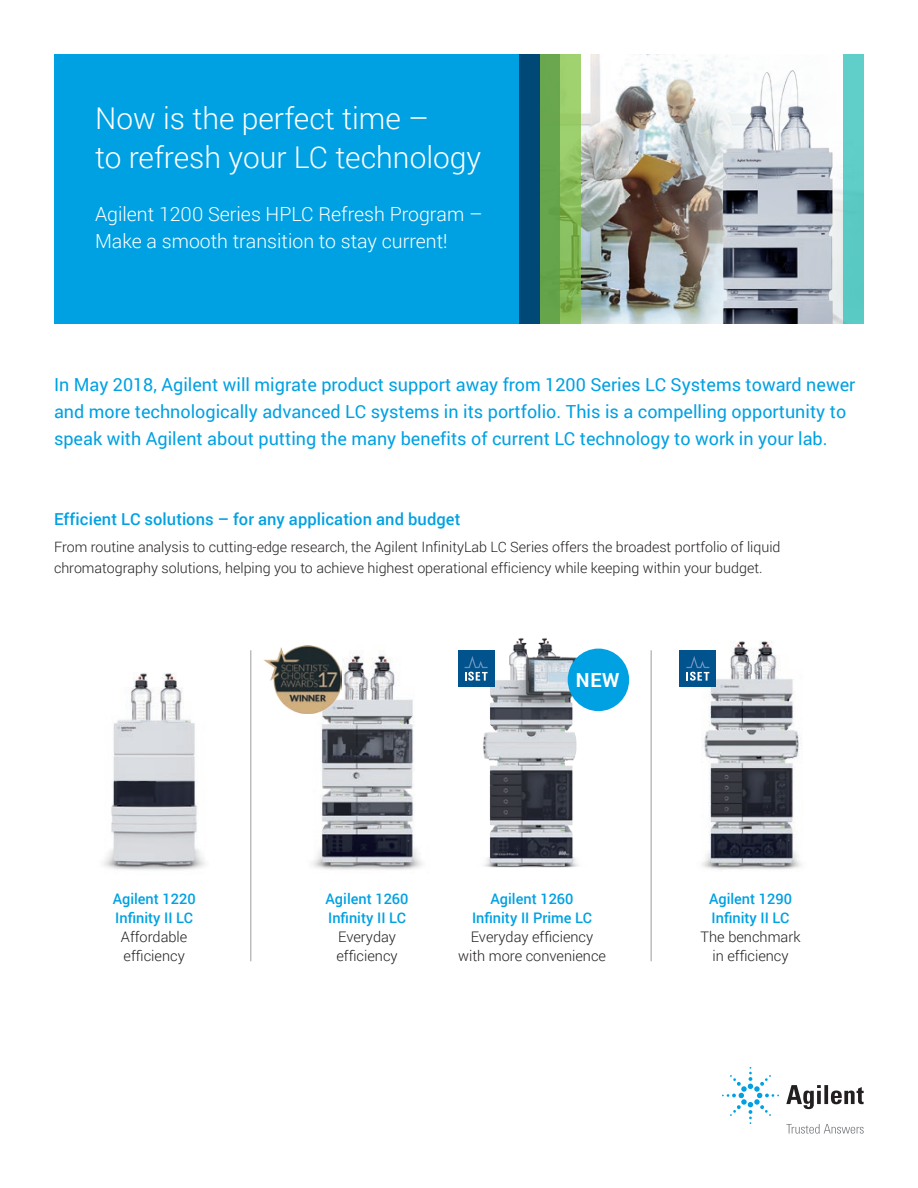
<style>
.page{position:relative;width:918px;height:1188px;background:#fff}
.page>*{position:absolute;margin:0;border:0;box-sizing:border-box;transform-origin:0 0}
.t1{font:300 30px/39px "Roboto";color:#fff}
.t2{font:300 19.5px/27px "Roboto";color:#fff}
.t3{font:700 19.5px "Roboto";color:#fff}
.t4{font:18px/27px "Roboto";color:#00a1e3}
.t5{font:500 16.5px "Roboto";letter-spacing:.005em;color:#00a1e3}
.t6{font:300 14.55px/18.9px "Roboto";color:#231f20;text-align:center}
.t7{font:500 14.55px/18.9px "Roboto";color:#00a1e3}
.t8{font:300 14.25px/21px "Roboto";color:#231f20}
</style>
<div class="page">
<div style="left:54px;top:54px;width:486px;height:270px;background:#00a1e3"></div>
<img style="left:580px;top:54px;width:264px;height:270px">
<div style="left:520px;top:54px;width:40px;height:270px;background:#004976"></div>
<svg style="left:540px;top:54px;width:40px;height:270px;background:#7ab255"></svg>
<div style="left:844px;top:54px;width:20px;height:270px;background:#5dccc6"></div>
<img style="left:458px;top:638px;width:154px;height:230px">
<div style="left:458px;top:650px;width:36px;height:36px;background:#00538d"></div>
<svg style="left:465px;top:656px;width:23px;height:25px"></svg>
<div style="left:568px;top:649px;width:61px;height:62px;background:#00a1e3;border-radius:50%"></div>
<img style="left:102px;top:673px;width:103px;height:197px">
<img style="left:299px;top:654px;width:123px;height:216px">
<img style="left:679px;top:641px;width:123px;height:229px">
<hr style="left:250px;top:650px;width:1px;height:311px;background:#9b9da0">
<hr style="left:651px;top:650px;width:1px;height:311px;background:#9b9da0">
<img style="left:263px;top:645px;width:79px;height:68px">
<img style="left:704px;top:57px;width:140px;height:267px">
<div style="left:680px;top:650px;width:36px;height:36px;background:#00538d"></div>
<svg style="left:686px;top:656px;width:24px;height:25px"></svg>
<svg style="left:786px;top:1085px;width:78px;height:24px"></svg>
<svg style="left:722px;top:1067px;width:57px;height:57px"></svg>
<svg style="left:786px;top:1124px;width:78px;height:10px"></svg>
<h1 class="t1" style="left:95px;top:98px;width:388px">Now is the perfect time –<br>to refresh your LC technology</h1>
<p class="t2" style="left:95px;top:200px;width:389px">Agilent 1200 Series HPLC Refresh Program –<br>Make a smooth transition to stay current!</p>
<p class="t4" style="left:54px;top:370px;width:803px">In May 2018, Agilent will migrate product support away from 1200 Series LC Systems toward newer and more technologically advanced LC systems in its portfolio. This is a compelling opportunity to speak with Agilent about putting the many benefits of current LC technology to work in your lab.</p>
<p class="t5" style="left:54px;top:507px;width:408px">Efficient LC solutions – for any application and budget</p>
<p class="t8" style="left:54px;top:536px;width:728px">From routine analysis to cutting-edge research, the Agilent InfinityLab LC Series offers the broadest portfolio of liquid chromatography solutions, helping you to achieve highest operational efficiency while keeping within your budget.</p>
<p class="t7" style="left:113px;top:889px;width:84px">Agilent 1220<br>Infinity II LC</p>
<p class="t6" style="left:121px;top:927px;width:68px;text-align:left">Affordable efficiency</p>
<p class="t3" style="left:576px;top:666px;width:45px">NEW</p>
<p class="t7" style="left:326px;top:889px;width:84px">Agilent 1260<br>Infinity II LC</p>
<p class="t6" style="left:336px;top:927px;width:63px;text-align:left">Everyday efficiency</p>
<p class="t7" style="left:472px;top:889px;width:122px;text-align:center">Agilent 1260<br>Infinity II Prime LC</p>
<p class="t6" style="left:458px;top:927px;width:150px">Everyday efficiency with more convenience</p>
<p class="t7" style="left:709px;top:889px;width:84px">Agilent 1290<br>Infinity II LC</p>
<p class="t6" style="left:701px;top:927px;width:101px">The benchmark in efficiency</p>
</div>
